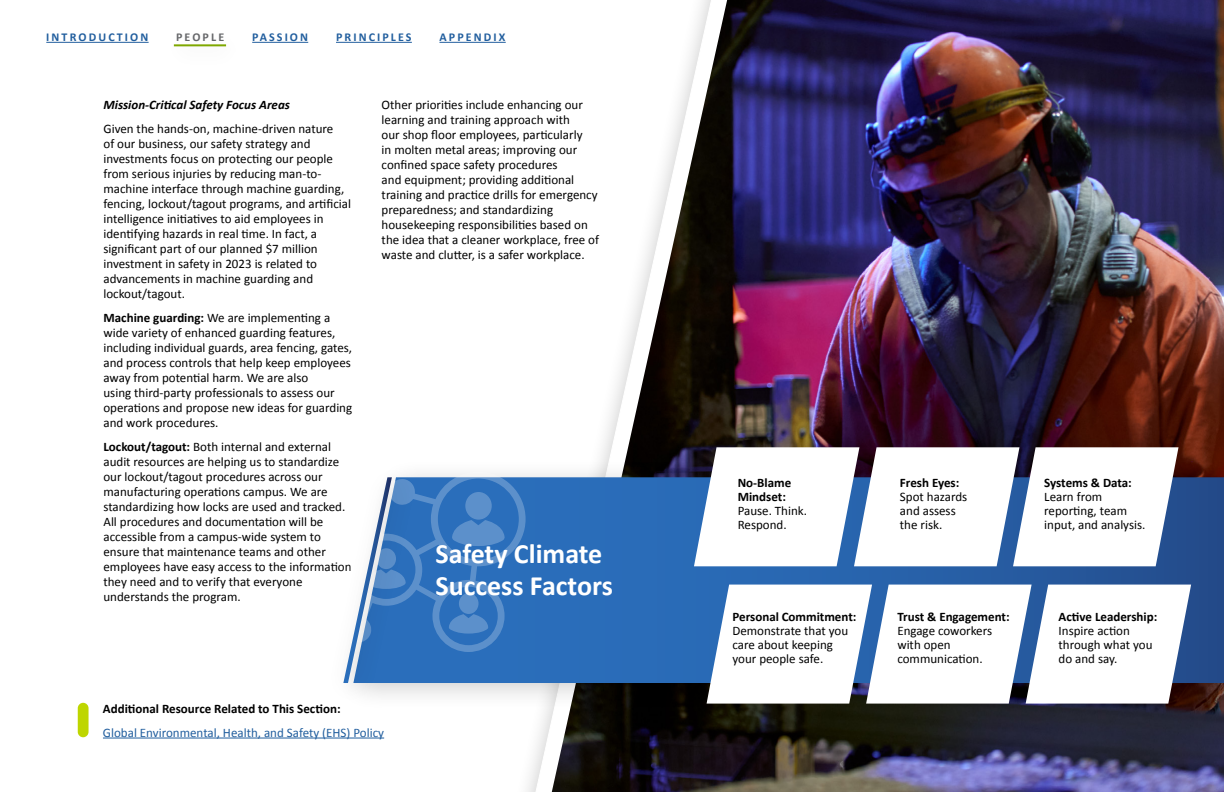
<style>
.page{position:relative;width:1224px;height:792px;background:#fff}
.page>*{position:absolute;margin:0;border:0;box-sizing:border-box;transform-origin:0 0}
.t1{font:700 28px/31.5px "Calibri";color:#fff}
.t2{font:13px/15px "Calibri";color:#000}
.t3{font:13px "Calibri";color:#215e9e}
.t4{font:700 13px "Calibri";color:#000}
.t5{font:italic 700 13px "Calibri";color:#000}
.t6{font:700 12px "Calibri";letter-spacing:.175em;color:#215e9e}
.t7{font:700 12px "Calibri";letter-spacing:.18em;color:#656669}
.s1{font-weight:700;color:#010000}
.s2{font-weight:700}
</style>
<div class="page">
<hr style="left:103px;top:738px;width:281px;height:1px;background:#215e9e">
<hr style="left:46px;top:42px;width:103px;height:1px;background:#215e9e">
<hr style="left:252px;top:42px;width:56px;height:1px;background:#215e9e">
<hr style="left:336px;top:42px;width:76px;height:1px;background:#215e9e">
<hr style="left:439px;top:42px;width:67px;height:1px;background:#215e9e">
<hr style="left:174px;top:44px;width:52px;height:2px;background:#7fa800">
<div style="left:78px;top:703px;width:11px;height:34px;background:#bed600;border-radius:5px"></div>
<img style="left:552px;top:0;width:672px;height:792px">
<div style="left:337px;top:459px;width:887px;height:252px;background:#000;opacity:.19"></div>
<svg style="left:526px;top:477px;width:698px;height:206px"></svg>
<svg style="left:694px;top:447px;width:485px;height:119px"></svg>
<svg style="left:707px;top:585px;width:484px;height:119px"></svg>
<div style="left:327px;top:461px;width:91px;height:248px;background:#000;opacity:.19"></div>
<svg style="left:343px;top:472px;width:183px;height:211px"></svg>
<p class="t6" style="left:46px;top:29px;width:104px">INTRODUCTION</p>
<p class="t7" style="left:176px;top:29px;width:50px">PEOPLE</p>
<p class="t6" style="left:252px;top:29px;width:57px">PASSION</p>
<p class="t6" style="left:336px;top:29px;width:77px">PRINCIPLES</p>
<p class="t6" style="left:439px;top:29px;width:68px">APPENDIX</p>
<h4 class="t5" style="left:104px;top:95px;width:188px">Mission-Critical Safety Focus Areas</h4>
<p class="t2" style="left:103px;top:121px;width:249px">Given the hands-on, machine-driven nature<br>of our business, our safety strategy and investments focus on protecting our people from serious injuries by reducing man-to&shy;machine interface through machine guarding, fencing, lockout/tagout programs, and artificial intelligence initiatives to aid employees in identifying hazards in real time. In fact, a significant part of our planned $7 million investment in safety in 2023 is related to advancements in machine guarding and lockout/tagout.</p>
<p class="t2" style="left:103px;top:310px;width:250px"><span class="s1">Machine guarding:</span> We are implementing a wide variety of enhanced guarding features, including individual guards, area fencing, gates, and process controls that help keep employees away from potential harm. We are also<br>using third-party professionals to assess our operations and propose new ideas for guarding and work procedures.</p>
<p class="t2" style="left:103px;top:439px;width:250px"><span class="s1">Lockout/tagout:</span> Both internal and external audit resources are helping us to standardize our lockout/tagout procedures across our manufacturing operations campus. We are standardizing how locks are used and tracked.<br>All procedures and documentation will be accessible from a campus-wide system to ensure that maintenance teams and other employees have easy access to the information they need and to verify that everyone understands the program.</p>
<p class="t2" style="left:382px;top:97px;width:219px">Other priorities include enhancing our learning and training approach with<br>our shop floor employees, particularly<br>in molten metal areas; improving our confined space safety procedures<br>and equipment; providing additional training and practice drills for emergency preparedness; and standardizing housekeeping responsibilities based on the idea that a cleaner workplace, free of waste and clutter, is a safer workplace.</p>
<h3 class="t1" style="left:435px;top:537px;width:179px">Safety Climate<br>Success Factors</h3>
<p class="t4" style="left:103px;top:699px;width:239px">Additional Resource Related to This Section:</p>
<p class="t3" style="left:103px;top:723px;width:283px">Global Environmental, Health, and Safety (EHS) Policy</p>
<p class="t2" style="left:738px;top:475px;width:71px;line-height:14px"><span class="s2">No-Blame<br>Mindset:<br></span>Pause. Think.<br>Respond.</p>
<p class="t2" style="left:900px;top:475px;width:69px;line-height:14px"><span class="s1">Fresh Eyes:<br></span>Spot hazards and assess the risk.</p>
<p class="t2" style="left:1044px;top:475px;width:103px;line-height:14px"><span class="s2">Systems &amp; Data:<br></span>Learn from reporting, team input, and analysis.</p>
<p class="t2" style="left:732px;top:610px;width:125px;line-height:14px"><span class="s2">Personal Commitment:<br></span>Demonstrate that you care about keeping your people safe.</p>
<p class="t2" style="left:897px;top:610px;width:114px;line-height:14px"><span class="s2">Trust &amp; Engagement:<br></span>Engage coworkers with open communication.</p>
<p class="t2" style="left:1059px;top:610px;width:100px;line-height:14px"><span class="s2">Active Leadership:<br></span>Inspire action through what you do and say.</p>
</div>
